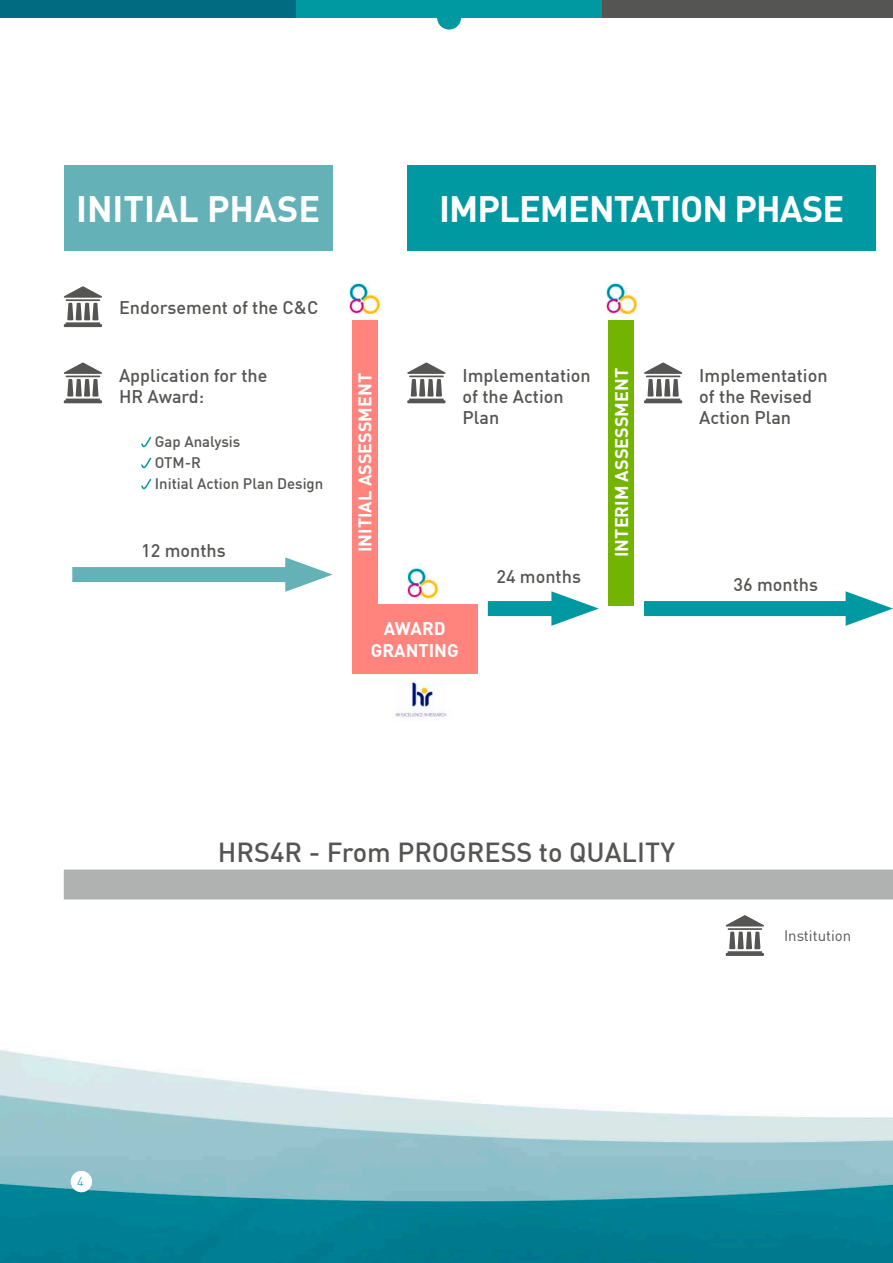
<style>
.page{position:relative;width:893px;height:1263px;background:#fff}
.page>*{position:absolute;margin:0;border:0;box-sizing:border-box;transform-origin:0 0}
.t1{font:700 36px "DIN Offc";letter-spacing:-.025em;color:#fff}
.t2{font:700 36px "DIN Offc";color:#fff}
.t3{font:500 27px "DIN Offc";color:#555554}
.t4{font:500 18px/21px "DIN Offc";color:#555554}
.t5{font:700 18px/21.6px "DIN Offc";color:#fff;text-align:center}
.t6{font:500 15px/21px "DIN Offc";color:#555554}
.t7{font:15px "DIN Offc";color:#555554}
.t8{font:300 12.75px "DIN Offc";color:#0098a1}
</style>
<div class="page">
<div style="left:0;top:0;width:296px;height:18px;background:#006b81"></div>
<div style="left:602px;top:0;width:291px;height:18px;background:#555554"></div>
<div style="left:296px;top:0;width:306px;height:18px;background:#0098a1"></div>
<div style="left:437px;top:6px;width:24px;height:24px;background:#0098a1;border-radius:50%"></div>
<img style="left:0;top:1050px;width:893px;height:213px">
<div style="left:71px;top:1171px;width:21px;height:21px;background:#fff;border-radius:50%"></div>
<svg style="left:725px;top:915px;width:39px;height:41px"></svg>
<svg style="left:141px;top:436px;width:11px;height:12px"></svg>
<svg style="left:141px;top:457px;width:11px;height:12px"></svg>
<svg style="left:141px;top:478px;width:11px;height:12px"></svg>
<div style="left:64px;top:869px;width:829px;height:30px;background:#b0b2b2"></div>
<div style="left:72px;top:567px;width:233px;height:15px;background:#64b1b7"></div>
<svg style="left:285px;top:557px;width:48px;height:35px"></svg>
<div style="left:644px;top:601px;width:221px;height:15px;background:#0098a1"></div>
<svg style="left:846px;top:591px;width:47px;height:35px"></svg>
<div style="left:488px;top:601px;width:83px;height:15px;background:#0098a1"></div>
<svg style="left:551px;top:591px;width:48px;height:35px"></svg>
<div style="left:64px;top:166px;width:269px;height:85px;background:#64b1b7"></div>
<div style="left:407px;top:166px;width:469px;height:85px;background:#0098a1"></div>
<svg style="left:63px;top:286px;width:39px;height:41px"></svg>
<svg style="left:407px;top:362px;width:39px;height:41px"></svg>
<svg style="left:644px;top:362px;width:39px;height:41px"></svg>
<svg style="left:63px;top:362px;width:39px;height:41px"></svg>
<img style="left:349px;top:283px;width:31px;height:31px">
<img style="left:606px;top:283px;width:31px;height:31px">
<img style="left:407px;top:568px;width:31px;height:30px">
<div style="left:352px;top:320px;width:25px;height:286px;background:#ff847d"></div>
<div style="left:609px;top:320px;width:25px;height:286px;background:#73b400"></div>
<div style="left:352px;top:604px;width:126px;height:70px;background:#ff847d"></div>
<img style="left:395px;top:682px;width:52px;height:35px">
<h1 class="t2" style="left:76px;top:186px;width:246px">INITIAL PHASE</h1>
<h1 class="t1" style="left:439px;top:186px;width:407px">IMPLEMENTATION PHASE</h1>
<p class="t4" style="left:119px;top:296px;width:201px">Endorsement of the C&amp;C</p>
<p class="t4" style="left:119px;top:365px;width:150px">Application for the<br>HR Award:</p>
<p class="t6" style="left:155px;top:431px;width:170px">Gap Analysis<br>OTM-R<br>Initial Action Plan Design</p>
<p class="t4" style="left:141px;top:540px;width:86px">12 months</p>
<p class="t5" style="left:354px;top:552px;width:180px;rotate:-90deg">INITIAL ASSESSMENT</p>
<p class="t5" style="left:610px;top:557px;width:190px;rotate:-90deg">INTERIM ASSESSMENT</p>
<p class="t4" style="left:463px;top:365px;width:130px">Implementation of the Action<br>Plan</p>
<p class="t4" style="left:699px;top:365px;width:130px">Implementation of the Revised<br>Action Plan</p>
<p class="t5" style="left:371px;top:617px;width:89px">AWARD<br>GRANTING</p>
<p class="t4" style="left:496px;top:565px;width:86px">24 months</p>
<p class="t4" style="left:734px;top:574px;width:86px">36 months</p>
<p class="t8" style="left:77px;top:1174px;width:8px">4</p>
<h2 class="t3" style="left:218px;top:835px;width:459px">HRS4R - From PROGRESS to QUALITY</h2>
<p class="t7" style="left:784px;top:926px;width:69px">Institution</p>
</div>
